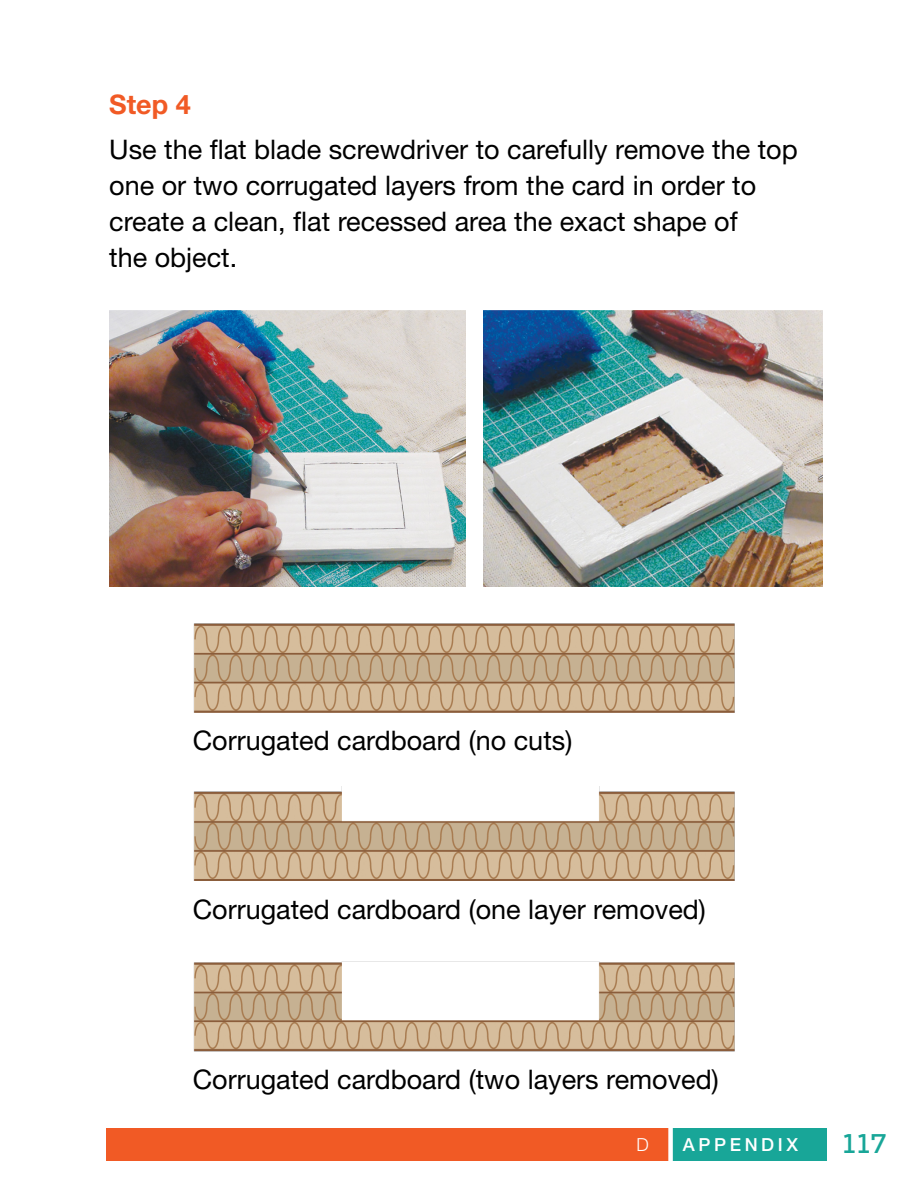
<style>
.page{position:relative;width:918px;height:1188px;background:#fff}
.page>*{position:absolute;margin:0;border:0;box-sizing:border-box;transform-origin:0 0}
.t1{font:27px/36px "Helvetica Neue LT Std";color:#000}
.t2{font:700 27px "Helvetica Neue LT Std";color:#f15a25}
.t3{font:500 27px "Vitesse";color:#18a698}
.t4{font:500 18px "Helvetica Neue LT Std";letter-spacing:.2em;color:#fff}
.s1{font-weight:300}
</style>
<div class="page">
<div style="left:107px;top:1128px;width:570px;height:33px;background:#f15a25"></div>
<div style="left:670px;top:1128px;width:156px;height:33px;background:#18a698"></div>
<div style="left:668px;top:1123px;width:5px;height:43px;background:#fff"></div>
<img style="left:109px;top:310px;width:357px;height:276px">
<img style="left:484px;top:310px;width:338px;height:276px">
<img style="left:193px;top:623px;width:542px;height:90px">
<img style="left:193px;top:787px;width:542px;height:94px">
<img style="left:193px;top:961px;width:542px;height:91px">
<h4 class="t2" style="left:109px;top:87px;width:83px">Step 4</h4>
<p class="t1" style="left:109px;top:131px;width:690px">Use the flat blade screwdriver to carefully remove the top one or two corrugated layers from the card in order to create a clean, flat recessed area the exact shape of<br>the object.</p>
<p class="t1" style="left:193px;top:722px;width:381px">Corrugated cardboard (no cuts)</p>
<p class="t1" style="left:193px;top:891px;width:515px">Corrugated cardboard (one layer removed)</p>
<p class="t1" style="left:193px;top:1061px;width:528px">Corrugated cardboard (two layers removed)</p>
<p class="t4" style="left:637px;top:1134px;width:163px"><span class="s1">D |</span> APPENDIX</p>
<p class="t3" style="left:842px;top:1126px;width:46px">117</p>
</div>
